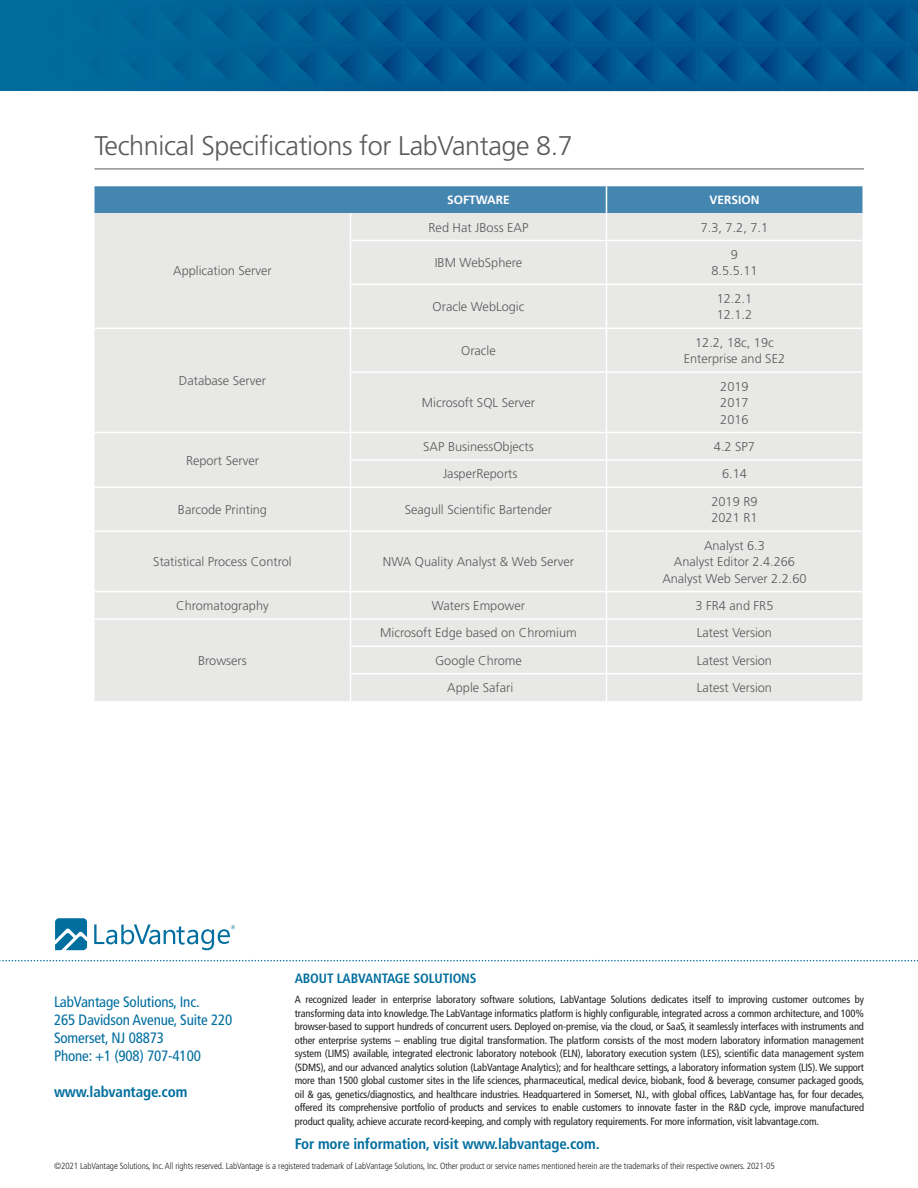
<style>
.page{position:relative;width:918px;height:1188px;background:#fff}
.page>*{position:absolute;margin:0;border:0;box-sizing:border-box;transform-origin:0 0}
.Large_Head_with_rule{font:300 27px "Frutiger LT Std";letter-spacing:-.015em;color:#595a59}
.t1{font:condensed 15px/18px "Frutiger LT Std";letter-spacing:-.01em;color:#006e9f}
.t2{font:700 condensed 15px "Frutiger LT Std";letter-spacing:-.01em;color:#006e9f}
.t3{font:700 condensed 13.5px "Frutiger LT Std";letter-spacing:-.01em;color:#006e9f}
.table_body{font:300 12.75px/16.5px "Frutiger LT Std";color:#595a59;text-align:center}
.Table_Head{font:700 12px "Frutiger LT Std";color:#fff}
.t4{font:condensed 10.5px/13.5px "Frutiger LT Std";letter-spacing:-.01em;color:#231f20;text-align:justify}
.t5{font:300 condensed 9px "Frutiger LT Std";letter-spacing:-.01em;color:#231f20}
</style>
<div class="page">
<svg style="left:0;top:0;width:918px;height:91px;background:#005c93"></svg>
<svg style="left:0;top:960px;width:918px;height:1px"></svg>
<svg style="left:55px;top:918px;width:32px;height:32px"></svg>
<svg style="left:94px;top:924px;width:141px;height:26px"></svg>
<div style="left:94px;top:240px;width:768px;height:461px;background:#e8e8e7"></div>
<hr style="left:350px;top:240px;width:257px;height:1px;background:#fff">
<hr style="left:350px;top:241px;width:1px;height:43px;background:#fff">
<hr style="left:606px;top:240px;width:257px;height:1px;background:#fff">
<hr style="left:606px;top:241px;width:1px;height:43px;background:#fff">
<hr style="left:350px;top:284px;width:257px;height:1px;background:#fff">
<hr style="left:350px;top:285px;width:1px;height:43px;background:#fff">
<hr style="left:606px;top:284px;width:257px;height:1px;background:#fff">
<hr style="left:606px;top:285px;width:1px;height:43px;background:#fff">
<hr style="left:94px;top:328px;width:257px;height:1px;background:#fff">
<hr style="left:351px;top:328px;width:256px;height:1px;background:#fff">
<hr style="left:350px;top:329px;width:1px;height:42px;background:#fff">
<hr style="left:606px;top:328px;width:257px;height:1px;background:#fff">
<hr style="left:606px;top:329px;width:1px;height:42px;background:#fff">
<hr style="left:350px;top:371px;width:257px;height:2px;background:#fff">
<hr style="left:350px;top:373px;width:1px;height:59px;background:#fff">
<hr style="left:606px;top:371px;width:257px;height:2px;background:#fff">
<hr style="left:606px;top:373px;width:1px;height:59px;background:#fff">
<hr style="left:94px;top:432px;width:257px;height:1px;background:#fff">
<hr style="left:351px;top:432px;width:256px;height:1px;background:#fff">
<hr style="left:606px;top:432px;width:257px;height:1px;background:#fff">
<hr style="left:350px;top:459px;width:257px;height:2px;background:#fff">
<svg style="left:350px;top:433px;width:1px;height:54px"></svg>
<hr style="left:606px;top:459px;width:257px;height:2px;background:#fff">
<svg style="left:606px;top:433px;width:1px;height:54px"></svg>
<hr style="left:94px;top:487px;width:257px;height:1px;background:#fff">
<hr style="left:351px;top:487px;width:256px;height:1px;background:#fff">
<hr style="left:350px;top:488px;width:1px;height:42px;background:#fff">
<hr style="left:606px;top:487px;width:257px;height:1px;background:#fff">
<hr style="left:606px;top:488px;width:1px;height:42px;background:#fff">
<hr style="left:94px;top:530px;width:257px;height:2px;background:#fff">
<hr style="left:351px;top:530px;width:256px;height:2px;background:#fff">
<hr style="left:350px;top:532px;width:1px;height:59px;background:#fff">
<hr style="left:606px;top:530px;width:257px;height:2px;background:#fff">
<hr style="left:606px;top:532px;width:1px;height:59px;background:#fff">
<hr style="left:94px;top:591px;width:257px;height:1px;background:#fff">
<hr style="left:351px;top:591px;width:256px;height:1px;background:#fff">
<hr style="left:606px;top:591px;width:257px;height:1px;background:#fff">
<hr style="left:94px;top:618px;width:257px;height:2px;background:#fff">
<hr style="left:351px;top:618px;width:256px;height:2px;background:#fff">
<hr style="left:606px;top:618px;width:257px;height:2px;background:#fff">
<hr style="left:350px;top:646px;width:257px;height:1px;background:#fff">
<hr style="left:606px;top:646px;width:257px;height:1px;background:#fff">
<hr style="left:350px;top:673px;width:257px;height:1px;background:#fff">
<svg style="left:350px;top:592px;width:1px;height:109px"></svg>
<hr style="left:606px;top:673px;width:257px;height:1px;background:#fff">
<svg style="left:606px;top:592px;width:1px;height:109px"></svg>
<svg style="left:94px;top:186px;width:768px;height:54px;background:#98b8cc"></svg>
<hr style="left:94px;top:169px;width:770px;height:1px;background:#595a59">
<p class="Large_Head_with_rule" style="left:94px;top:131px;width:480px">Technical Specifications for LabVantage 8.7</p>
<p class="table_body" style="left:173px;top:263px;width:100px">Application Server</p>
<p class="table_body" style="left:179px;top:373px;width:89px">Database Server</p>
<p class="table_body" style="left:186px;top:452px;width:74px">Report Server</p>
<p class="Table_Head" style="left:447px;top:193px;width:64px">SOFTWARE</p>
<p class="Table_Head" style="left:709px;top:193px;width:52px">VERSION</p>
<p class="table_body" style="left:429px;top:219px;width:101px">Red Hat JBoss EAP</p>
<p class="table_body" style="left:701px;top:219px;width:69px">7.3, 7.2, 7.1</p>
<p class="table_body" style="left:435px;top:255px;width:89px">IBM WebSphere</p>
<p class="table_body" style="left:711px;top:247px;width:48px">9<br>8.5.5.11</p>
<p class="table_body" style="left:433px;top:299px;width:93px">Oracle WebLogic</p>
<p class="table_body" style="left:717px;top:290px;width:37px">12.2.1</p>
<p class="table_body" style="left:717px;top:307px;width:37px">12.1.2</p>
<p class="table_body" style="left:461px;top:343px;width:36px">Oracle</p>
<p class="table_body" style="left:422px;top:395px;width:115px">Microsoft SQL Server</p>
<p class="table_body" style="left:695px;top:334px;width:80px">12.2, 18c, 19c</p>
<p class="table_body" style="left:684px;top:351px;width:103px">Enterprise and SE2</p>
<p class="table_body" style="left:720px;top:378px;width:30px;text-align:left">2019<br>2017</p>
<p class="table_body" style="left:720px;top:411px;width:30px">2016</p>
<p class="table_body" style="left:423px;top:439px;width:112px">SAP BusinessObjects</p>
<p class="table_body" style="left:714px;top:439px;width:43px">4.2 SP7</p>
<p class="table_body" style="left:443px;top:466px;width:76px">JasperReports</p>
<p class="table_body" style="left:722px;top:466px;width:26px">6.14</p>
<p class="table_body" style="left:178px;top:502px;width:91px">Barcode Printing</p>
<p class="table_body" style="left:405px;top:502px;width:149px">Seagull Scientific Bartender</p>
<p class="table_body" style="left:153px;top:554px;width:140px">Statistical Process Control</p>
<p class="table_body" style="left:383px;top:554px;width:193px">NWA Quality Analyst &amp; Web Server</p>
<p class="table_body" style="left:711px;top:493px;width:48px">2019 R9</p>
<p class="table_body" style="left:711px;top:510px;width:48px">2021 R1</p>
<p class="table_body" style="left:704px;top:537px;width:62px">Analyst 6.3</p>
<p class="table_body" style="left:674px;top:554px;width:123px">Analyst Editor 2.4.266</p>
<p class="table_body" style="left:662px;top:570px;width:146px">Analyst Web Server 2.2.60</p>
<p class="table_body" style="left:176px;top:598px;width:94px">Chromatography</p>
<p class="table_body" style="left:432px;top:598px;width:95px">Waters Empower</p>
<p class="table_body" style="left:696px;top:598px;width:79px">3 FR4 and FR5</p>
<p class="table_body" style="left:198px;top:652px;width:50px">Browsers</p>
<p class="table_body" style="left:380px;top:625px;width:198px">Microsoft Edge based on Chromium</p>
<p class="table_body" style="left:697px;top:625px;width:77px">Latest Version</p>
<p class="table_body" style="left:435px;top:652px;width:88px">Google Chrome</p>
<p class="table_body" style="left:697px;top:652px;width:77px">Latest Version</p>
<p class="table_body" style="left:447px;top:680px;width:67px">Apple Safari</p>
<p class="table_body" style="left:697px;top:680px;width:77px">Latest Version</p>
<p class="t3" style="left:295px;top:970px;width:183px">ABOUT LABVANTAGE SOLUTIONS</p>
<p class="t4" style="left:295px;top:993px;width:571px">A recognized leader in enterprise laboratory software solutions, LabVantage Solutions dedicates itself to improving customer outcomes by transforming data into knowledge. The LabVantage informatics platform is highly configurable, integrated across a common architecture, and 100% browser-based to support hundreds of concurrent users. Deployed on-premise, via the cloud, or SaaS, it seamlessly interfaces with instruments and other enterprise systems – enabling true digital transformation. The platform consists of the most modern laboratory information management system (LIMS) available, integrated electronic laboratory notebook (ELN), laboratory execution system (LES), scientific data management system (SDMS), and our advanced analytics solution (LabVantage Analytics); and for healthcare settings, a laboratory information system (LIS). We support more than 1500 global customer sites in the life sciences, pharmaceutical, medical device, biobank, food &amp; beverage, consumer packaged goods, oil &amp; gas, genetics/diagnostics, and healthcare industries. Headquartered in Somerset, NJ., with global offices, LabVantage has, for four decades, offered its comprehensive portfolio of products and services to enable customers to innovate faster in the R&amp;D cycle, improve manufactured product quality, achieve accurate record-keeping, and comply with regulatory requirements. For more information, visit labvantage.com.</p>
<h2 class="t2" style="left:295px;top:1135px;width:306px">For more information, visit www.labvantage.com.</h2>
<p class="t5" style="left:54px;top:1161px;width:722px">©2021 LabVantage Solutions, Inc. All rights reserved. LabVantage is a registered trademark of LabVantage Solutions, Inc. Other product or service names mentioned herein are the trademarks of their respective owners. 2021-05</p>
<h2 class="t1" style="left:54px;top:993px;width:180px">LabVantage Solutions, Inc.<br>265 Davidson Avenue, Suite 220<br>Somerset, NJ 08873<br>Phone: +1 (908) 707-4100</h2>
<h2 class="t2" style="left:54px;top:1083px;width:135px">www.labvantage.com</h2>
</div>
